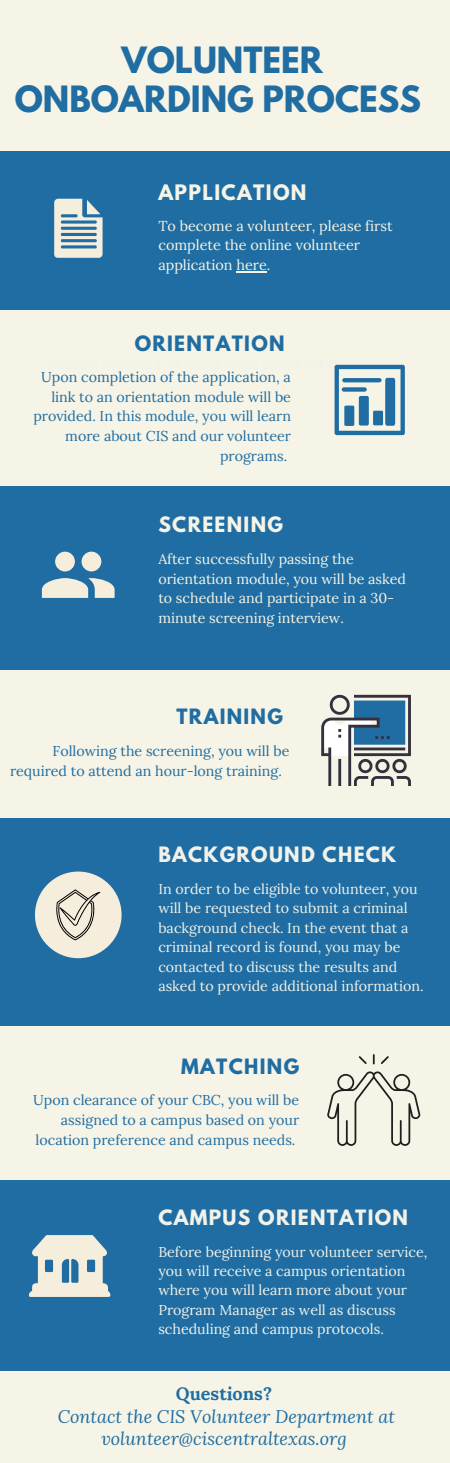
<style>
.page{position:relative;width:450px;height:1463px;background:#fff}
.page>*{position:absolute;margin:0;border:0;box-sizing:border-box;transform-origin:0 0}
.t1{font:700 32.1px/38.5px "League Spartan";color:#1f6da2;text-align:center}
.t2{font:700 18.9px "League Spartan";letter-spacing:.07em;color:#f6f4e6}
.t3{font:700 18.75px "League Spartan";letter-spacing:.07em;color:#f1f2ea}
.t4{font:700 18.75px "League Spartan";letter-spacing:.07em;color:#1f6da2}
.t5{font:700 18.75px "League Spartan";letter-spacing:.07em;color:#f6f4e6}
.t6{font:italic 18px/21.8px "Lora";color:#1f6da2;text-align:center}
.t7{font:700 18px "Lora";color:#1f6da2}
.t8{font:14.4px/19.6px "Lora";color:#f6f4e6}
.t9{font:14.25px/19.5px "Lora";color:#f1f2ea}
.t10{font:14.25px/19.6px "Lora";color:#1f6da2;text-align:right}
.t11{font:14.25px/19.6px "Lora";color:#f6f4e6}
</style>
<div class="page">
<div style="left:0;top:0;width:450px;height:1462px;background:#f6f4e6"></div>
<div style="left:0;top:486px;width:450px;height:183px;background:#1f6da2"></div>
<div style="left:0;top:818px;width:450px;height:207px;background:#1f6da2"></div>
<div style="left:0;top:152px;width:450px;height:157px;background:#1f6da2"></div>
<hr style="left:237px;top:271px;width:30px;height:1px;background:#f6f4e6">
<svg style="left:54px;top:199px;width:49px;height:59px"></svg>
<svg style="left:42px;top:551px;width:73px;height:47px"></svg>
<svg style="left:321px;top:695px;width:90px;height:91px"></svg>
<svg style="left:335px;top:365px;width:70px;height:70px"></svg>
<svg style="left:342px;top:378px;width:40px;height:4px"></svg>
<div style="left:0;top:1181px;width:450px;height:189px;background:#1f6da2"></div>
<div style="left:35px;top:871px;width:87px;height:87px;background:#f5eedc;border-radius:50%"></div>
<svg style="left:56px;top:889px;width:44px;height:51px"></svg>
<svg style="left:327px;top:1071px;width:93px;height:74px"></svg>
<svg style="left:373px;top:1054px;width:2px;height:10px"></svg>
<svg style="left:381px;top:1056px;width:8px;height:8px"></svg>
<svg style="left:359px;top:1056px;width:8px;height:8px"></svg>
<svg style="left:29px;top:1235px;width:81px;height:62px"></svg>
<p class="t1" style="left:15px;top:45px;width:408px">VOLUNTEER<br>ONBOARDING PROCESS</p>
<p class="t2" style="left:158px;top:183px;width:150px">APPLICATION</p>
<p class="t8" style="left:158px;top:216px;width:236px">To become a volunteer, please first complete the online volunteer application here.</p>
<p class="t4" style="left:135px;top:334px;width:151px">ORIENTATION</p>
<p class="t10" style="left:33px;top:367px;width:259px">Upon completion of the application, a link to an orientation module will be provided. In this module, you will learn more about CIS and our volunteer programs.</p>
<p class="t5" style="left:158px;top:515px;width:126px">SCREENING</p>
<p class="t11" style="left:158px;top:549px;width:249px">After successfully passing the orientation module, you will be asked to schedule and participate in a 30- minute screening interview.</p>
<p class="t4" style="left:176px;top:707px;width:108px">TRAINING</p>
<p class="t10" style="left:10px;top:741px;width:281px;text-align:left;text-indent:43px">Following the screening, you will be required to attend an hour-long training.</p>
<p class="t3" style="left:158px;top:845px;width:239px">BACKGROUND CHECK</p>
<p class="t9" style="left:158px;top:878px;width:267px">In order to be eligible to volunteer, you will be requested to submit a criminal background check. In the event that a criminal record is found, you may be contacted to discuss the results and asked to provide additional information.</p>
<p class="t4" style="left:181px;top:1057px;width:119px">MATCHING</p>
<p class="t10" style="left:33px;top:1090px;width:268px">Upon clearance of your CBC, you will be assigned to a campus based on your location preference and campus needs.</p>
<p class="t3" style="left:158px;top:1207px;width:251px">CAMPUS ORIENTATION</p>
<p class="t9" style="left:158px;top:1241px;width:270px">Before beginning your volunteer service, you will receive a campus orientation where you will learn more about your Program Manager as well as discuss scheduling and campus protocols.</p>
<p class="t7" style="left:176px;top:1381px;width:98px">Questions?</p>
<p class="t6" style="left:58px;top:1405px;width:339px">Contact the CIS Volunteer Department at volunteer@ciscentraltexas.org</p>
</div>
